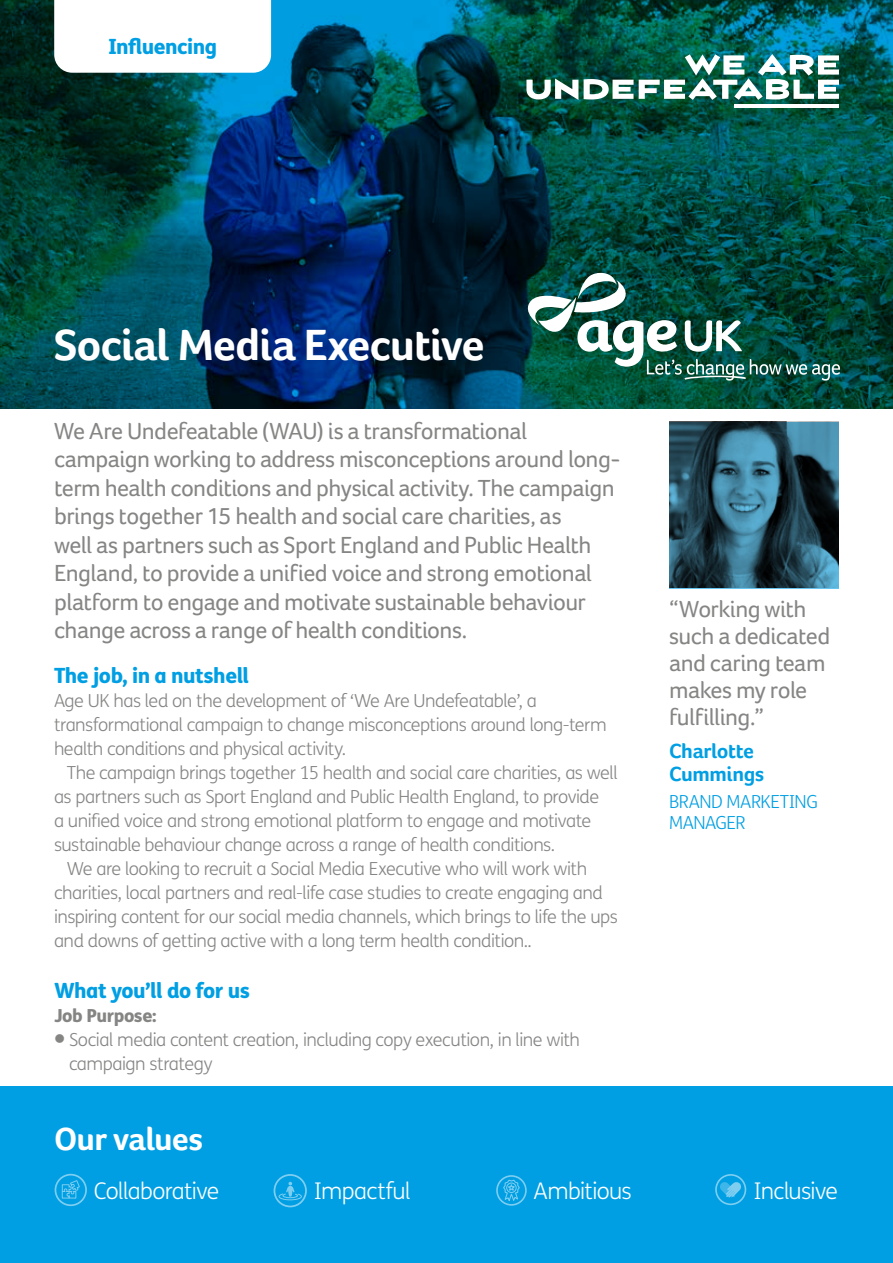
<style>
.page{position:relative;width:893px;height:1263px;background:#fff}
.page>*{position:absolute;margin:0;border:0;box-sizing:border-box;transform-origin:0 0}
.t1{font:700 45px "Foco Age UK";letter-spacing:-.02em;color:#fff}
.t2{font:700 33px "Foco Age UK";letter-spacing:-.02em;color:#fff}
.t3{font:24px/28.5px "Foco Age UK";letter-spacing:-.025em;color:#858584}
.t4{font:300 22.95px "FS Me";letter-spacing:-.025em;color:#fff}
.t5{font:800 21px "FS Me";letter-spacing:-.025em;color:#009fe3}
.t6{font:700 21px/22.5px "Foco Age UK";letter-spacing:-.02em;color:#009fe3}
.t7{font:300 18px/24px "FS Me";letter-spacing:-.025em;color:#858584}
.t8{font:300 18px/21px "FS Me";letter-spacing:-.025em;color:#009fe3}
.t9{font:800 18px "FS Me";letter-spacing:-.025em;color:#858584}
</style>
<div class="page">
<svg style="left:0;top:0;width:893px;height:409px;background:#00414e"></svg>
<div style="left:0;top:1086px;width:893px;height:177px;background:#009fe3"></div>
<svg style="left:54px;top:0;width:217px;height:73px"></svg>
<svg style="left:669px;top:422px;width:170px;height:167px;background:#2b5466"></svg>
<svg style="left:526px;top:79px;width:52px;height:21px"></svg>
<img style="left:584px;top:54px;width:255px;height:46px">
<hr style="left:734px;top:104px;width:105px;height:3px;background:#fff">
<div style="left:55px;top:1174px;width:32px;height:32px;border:2px solid #fff;border-radius:50%"></div>
<svg style="left:62px;top:1180px;width:18px;height:19px"></svg>
<div style="left:274px;top:1174px;width:33px;height:33px;border:2px solid #fff;border-radius:50%"></div>
<svg style="left:278px;top:1182px;width:24px;height:18px"></svg>
<div style="left:496px;top:1175px;width:31px;height:31px;border:2px solid #fff;border-radius:50%"></div>
<svg style="left:502px;top:1179px;width:19px;height:25px"></svg>
<div style="left:715px;top:1174px;width:31px;height:31px;border:2px solid #fff;border-radius:50%"></div>
<svg style="left:720px;top:1182px;width:21px;height:15px"></svg>
<svg style="left:524px;top:273px;width:316px;height:108px;background:#2a6659"></svg>
<p class="t5" style="left:108px;top:30px;width:110px">Influencing</p>
<h1 class="t1" style="left:54px;top:319px;width:432px">Social Media Executive</h1>
<p class="t3" style="left:54px;top:416px;width:568px">We Are Undefeatable (WAU) is a transformational campaign working to address misconceptions around long&shy;term health conditions and physical activity. The campaign brings together 15 health and social care charities, as<br>well as partners such as Sport England and Public Health England, to provide a unified voice and strong emotional platform to engage and motivate sustainable behaviour change across a range of health conditions.</p>
<p class="t5" style="left:54px;top:659px;width:197px">The job, in a nutshell</p>
<p class="t7" style="left:54px;top:689px;width:554px">Age UK has led on the development of ‘We Are Undefeatable’, a transformational campaign to change misconceptions around long-term health conditions and physical activity.</p>
<p class="t7" style="left:67px;top:760px;width:552px">The campaign brings together 15 health and social care charities, as well</p>
<p class="t7" style="left:54px;top:784px;width:547px">as partners such as Sport England and Public Health England, to provide</p>
<p class="t7" style="left:54px;top:808px;width:539px">a unified voice and strong emotional platform to engage and motivate</p>
<p class="t7" style="left:54px;top:832px;width:503px">sustainable behaviour change across a range of health conditions.</p>
<p class="t7" style="left:67px;top:856px;width:522px">We are looking to recruit a Social Media Executive who will work with</p>
<p class="t7" style="left:54px;top:880px;width:551px">charities, local partners and real-life case studies to create engaging and</p>
<p class="t7" style="left:54px;top:904px;width:565px">inspiring content for our social media channels, which brings to life the ups</p>
<p class="t7" style="left:54px;top:928px;width:479px">and downs of getting active with a long term health condition..</p>
<p class="t5" style="left:54px;top:974px;width:197px">What you’ll do for us</p>
<p class="t9" style="left:54px;top:1002px;width:104px">Job Purpose:</p>
<p class="t7" style="left:69px;top:1028px;width:513px;text-indent:-15px">● Social media content creation, including copy execution, in line with campaign strategy</p>
<h3 class="t3" style="left:669px;top:596px;width:163px;line-height:27px">“Working with such a dedicated and caring team makes my role fulfilling.”</h3>
<p class="t6" style="left:669px;top:740px;width:97px">Charlotte<br>Cummings</p>
<p class="t8" style="left:669px;top:790px;width:150px">BRAND MARKETING<br>MANAGER</p>
<h2 class="t2" style="left:54px;top:1119px;width:150px">Our values</h2>
<p class="t4" style="left:94px;top:1175px;width:127px">Collaborative</p>
<p class="t4" style="left:314px;top:1175px;width:99px">Impactful</p>
<p class="t4" style="left:534px;top:1175px;width:100px">Ambitious</p>
<p class="t4" style="left:753px;top:1175px;width:86px">Inclusive</p>
</div>
